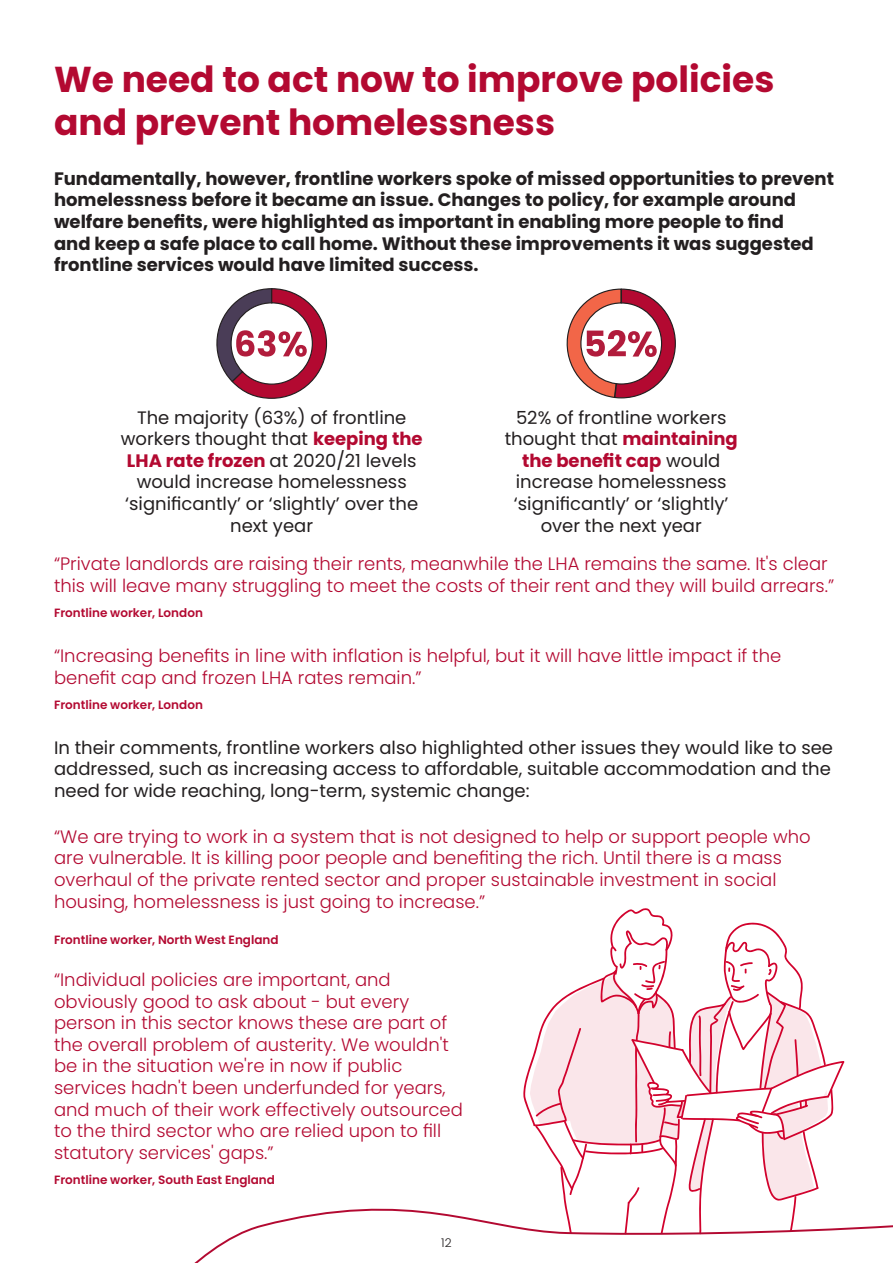
<style>
.page{position:relative;width:893px;height:1263px;background:#fff}
.page>*{position:absolute;margin:0;border:0;box-sizing:border-box;transform-origin:0 0}
.t1{font:700 36px/43.2px "Poppins";color:#b30931}
.t2{font:300 18px/21.6px "Poppins";color:#b30931}
.t3{font:18px/21.6px "Poppins";color:#231f20;text-align:center}
.t4{font:700 18px/21.6px "Poppins";color:#231f20}
.t5{font:600 12px "Poppins";color:#b30931}
.t6{font:300 12px "Poppins";color:#231f20}
.s1{font-weight:700;color:#b30931}
</style>
<div class="page">
<svg style="left:523px;top:908px;width:321px;height:276px"></svg>
<svg style="left:194px;top:1184px;width:699px;height:79px"></svg>
<svg style="left:216px;top:288px;width:112px;height:111px"></svg>
<svg style="left:566px;top:288px;width:110px;height:111px"></svg>
<p class="t1" style="left:54px;top:58px;width:722px">We need to act now to improve policies and prevent homelessness</p>
<p class="t4" style="left:54px;top:168px;width:781px">Fundamentally, however, frontline workers spoke of missed opportunities to prevent homelessness before it became an issue. Changes to policy, for example around welfare benefits, were highlighted as important in enabling more people to find<br>and keep a safe place to call home. Without these improvements it was suggested frontline services would have limited success.</p>
<p class="t3" style="left:121px;top:406px;width:303px">The majority (63%) of frontline workers thought that <span class="s1">keeping the<br>LHA rate frozen</span> at 2020/21 levels would increase homelessness ‘significantly’ or ‘slightly’ over the next year</p>
<p class="t3" style="left:505px;top:406px;width:235px">52% of frontline workers thought that <span class="s1">maintaining the benefit cap</span> would increase homelessness ‘significantly’ or ‘slightly’ over the next year</p>
<p class="t2" style="left:54px;top:553px;width:782px">“Private landlords are raising their rents, meanwhile the LHA remains the same. It's clear this will leave many struggling to meet the costs of their rent and they will build arrears.”</p>
<p class="t5" style="left:54px;top:606px;width:150px">Frontline worker, London</p>
<p class="t2" style="left:54px;top:645px;width:729px">“Increasing benefits in line with inflation is helpful, but it will have little impact if the benefit cap and frozen LHA rates remain.”</p>
<p class="t5" style="left:54px;top:698px;width:150px">Frontline worker, London</p>
<p class="t3" style="left:54px;top:737px;width:780px;text-align:justify">In their comments, frontline workers also highlighted other issues they would like to see addressed, such as increasing access to affordable, suitable accommodation and the need for wide reaching, long-term, systemic change:</p>
<p class="t2" style="left:54px;top:826px;width:758px">“We are trying to work in a system that is not designed to help or support people who are vulnerable. It is killing poor people and benefiting the rich. Until there is a mass overhaul of the private rented sector and proper sustainable investment in social housing, homelessness is just going to increase.”</p>
<p class="t5" style="left:54px;top:932px;width:226px">Frontline worker, North West England</p>
<p class="t2" style="left:54px;top:969px;width:410px">“Individual policies are important, and obviously good to ask about - but every person in this sector knows these are part of the overall problem of austerity. We wouldn't be in the situation we're in now if public services hadn't been underfunded for years, and much of their work effectively outsourced to the third sector who are relied upon to fill statutory services' gaps.”</p>
<p class="t5" style="left:54px;top:1173px;width:223px">Frontline worker, South East England</p>
<p class="t6" style="left:441px;top:1236px;width:12px">12</p>
</div>
